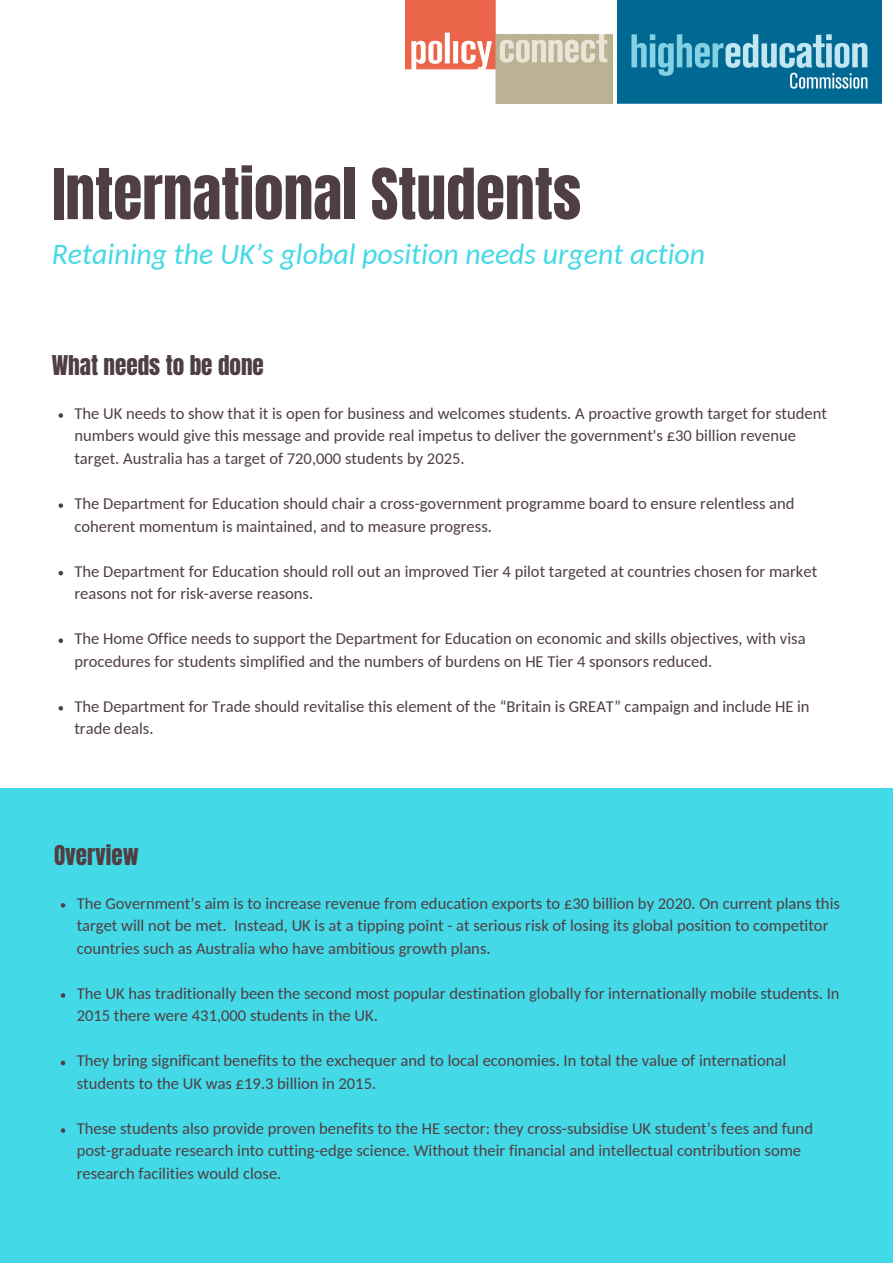
<style>
.page{position:relative;width:893px;height:1263px;background:#fff}
.page>*{position:absolute;margin:0;border:0;box-sizing:border-box;transform-origin:0 0}
.t1{font:59.55px "Anton";color:#4f3e44}
.t2{font:italic 29.85px "Carlito";color:#44d9e6}
.t3{font:23.25px "Anton";color:#4f3e44}
.t4{font:16.5px/22.5px "Carlito";color:#4f3e44}
</style>
<div class="page">
<div style="left:0;top:788px;width:893px;height:475px;background:#44d9e6"></div>
<img style="left:617px;top:0;width:265px;height:104px">
<img style="left:405px;top:0;width:208px;height:104px">
<svg style="left:59px;top:413px;width:4px;height:5px"></svg>
<svg style="left:59px;top:503px;width:4px;height:5px"></svg>
<svg style="left:59px;top:571px;width:4px;height:4px"></svg>
<svg style="left:59px;top:638px;width:4px;height:5px"></svg>
<svg style="left:59px;top:706px;width:4px;height:4px"></svg>
<svg style="left:61px;top:903px;width:4px;height:5px"></svg>
<svg style="left:61px;top:993px;width:4px;height:5px"></svg>
<svg style="left:61px;top:1061px;width:4px;height:4px"></svg>
<svg style="left:61px;top:1128px;width:4px;height:5px"></svg>
<h1 class="t1" style="left:52px;top:151px;width:531px">International Students</h1>
<h2 class="t2" style="left:52px;top:241px;width:655px">Retaining the UK’s global position needs urgent action</h2>
<h3 class="t3" style="left:52px;top:348px;width:214px">What needs to be done</h3>
<p class="t4" style="left:74px;top:403px;width:754px">The UK needs to show that it is open for business and welcomes students. A proactive growth target for student numbers would give this message and provide real impetus to deliver the government's £30 billion revenue target. Australia has a target of 720,000 students by 2025.</p>
<p class="t4" style="left:74px;top:494px;width:722px">The Department for Education should chair a cross-government programme board to ensure relentless and coherent momentum is maintained, and to measure progress.</p>
<p class="t4" style="left:74px;top:561px;width:744px">The Department for Education should roll out an improved Tier 4 pilot targeted at countries chosen for market reasons not for risk-averse reasons.</p>
<p class="t4" style="left:74px;top:629px;width:733px">The Home Office needs to support the Department for Education on economic and skills objectives, with visa procedures for students simplified and the numbers of burdens on HE Tier 4 sponsors reduced.</p>
<p class="t4" style="left:74px;top:696px;width:737px">The Department for Trade should revitalise this element of the “Britain is GREAT” campaign and include HE in trade deals.</p>
<h3 class="t3" style="left:54px;top:838px;width:86px">Overview</h3>
<p class="t4" style="left:77px;top:893px;width:765px">The Government’s aim is to increase revenue from education exports to £30 billion by 2020. On current plans this target will not be met. Instead, UK is at a tipping point - at serious risk of losing its global position to competitor countries such as Australia who have ambitious growth plans.</p>
<p class="t4" style="left:77px;top:983px;width:764px">The UK has traditionally been the second most popular destination globally for internationally mobile students. In<br>2015 there were 431,000 students in the UK.</p>
<p class="t4" style="left:77px;top:1051px;width:711px">They bring significant benefits to the exchequer and to local economies. In total the value of international students to the UK was £19.3 billion in 2015.</p>
<p class="t4" style="left:77px;top:1118px;width:738px">These students also provide proven benefits to the HE sector: they cross-subsidise UK student’s fees and fund post-graduate research into cutting-edge science. Without their financial and intellectual contribution some research facilities would close.</p>
</div>
